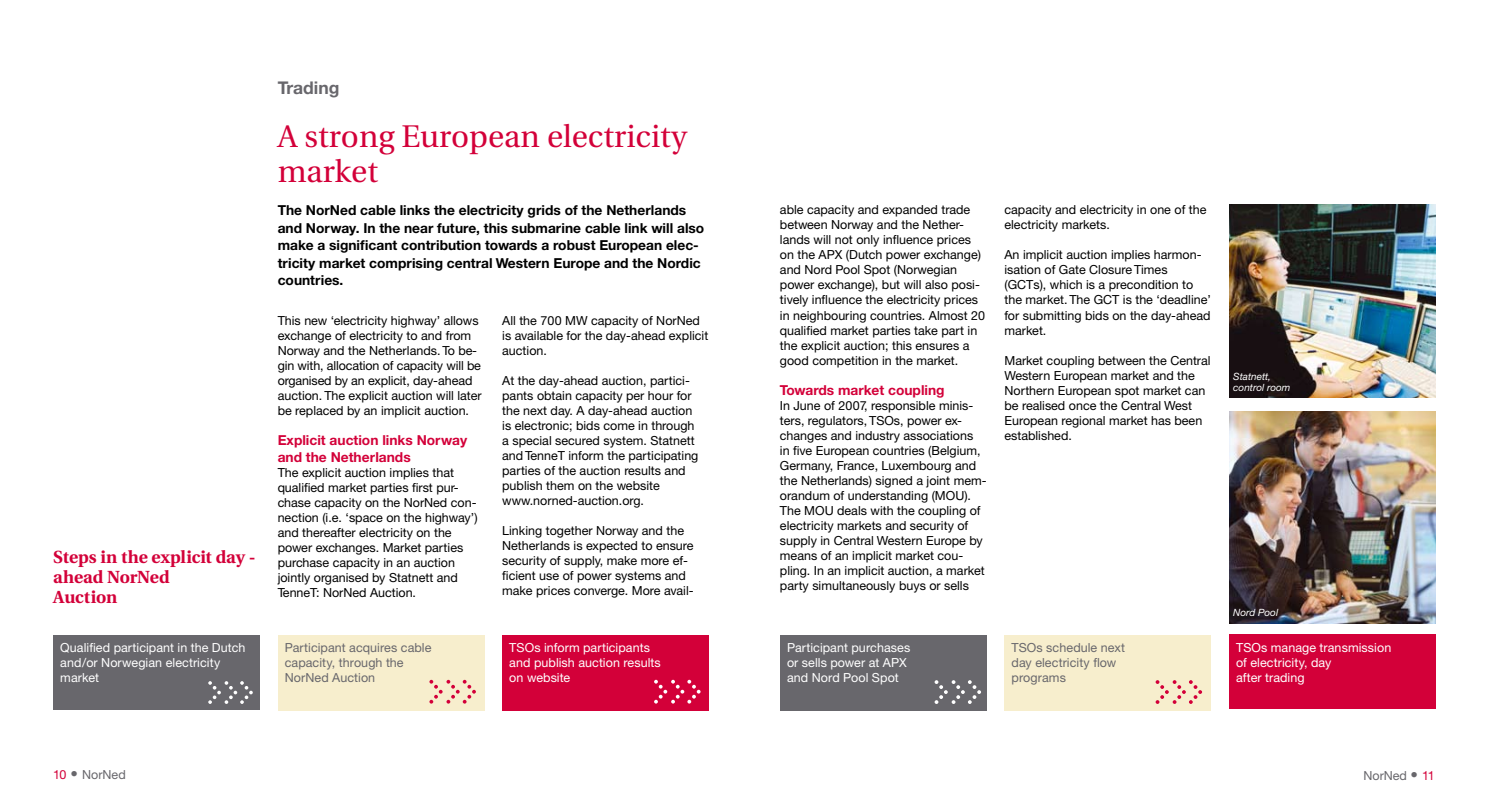
<style>
.page{position:relative;width:1489px;height:798px;background:#fff}
.page>*{position:absolute;margin:0;border:0;box-sizing:border-box;transform-origin:0 0}
.t1{font:31.25px/35px "Utopia";color:#d30039}
.t2{font:700 17.5px/20px "Utopia";letter-spacing:-.005em;color:#d30039}
.t3{font:700 17.5px "Helvetica Neue CE";color:#68676c}
.t4{font:700 13.75px/17.5px "Helvetica Neue CE";color:#000}
.t5{font:700 13.75px/17.5px "Helvetica Neue CE";color:#d30039}
.t6{font:12.5px/15px "Helvetica Neue CE";color:#000}
.t7{font:12.5px/15px "Helvetica Neue CE";letter-spacing:.005em;color:#fff}
.t8{font:12.5px/15px "Helvetica Neue CE";letter-spacing:.005em;color:#68676c}
.t9{font:italic 10px/11.2px "Helvetica Neue CE";color:#fff}
.s1{color:#d30039}
.s2{font-size:15px}
</style>
<div class="page">
<div style="left:1228px;top:634px;width:207px;height:75px;background:#d30039"></div>
<div style="left:278px;top:634px;width:206px;height:76px;background:#f7eecd"></div>
<div style="left:502px;top:634px;width:207px;height:76px;background:#d30039"></div>
<div style="left:1004px;top:635px;width:207px;height:75px;background:#f7eecd"></div>
<div style="left:780px;top:634px;width:206px;height:76px;background:#68676c"></div>
<div style="left:53px;top:635px;width:207px;height:74px;background:#68676c"></div>
<svg style="left:208px;top:681px;width:45px;height:22px"></svg>
<svg style="left:429px;top:679px;width:47px;height:24px"></svg>
<svg style="left:654px;top:679px;width:46px;height:24px"></svg>
<svg style="left:1155px;top:680px;width:46px;height:23px"></svg>
<svg style="left:934px;top:680px;width:47px;height:23px"></svg>
<img style="left:1229px;top:204px;width:206px;height:193px">
<img style="left:1229px;top:411px;width:206px;height:212px">
<h2 class="t3" style="left:278px;top:77px;width:63px">Trading</h2>
<h2 class="t2" style="left:53px;top:546px;width:204px">Steps in the explicit day - ahead NorNed<br>Auction</h2>
<p class="t7" style="left:60px;top:640px;width:187px">Qualified participant in the Dutch and/or Norwegian electricity market</p>
<h1 class="t1" style="left:278px;top:119px;width:410px">A strong European electricity market</h1>
<p class="t4" style="left:278px;top:202px;width:428px">The NorNed cable links the electricity grids of the Netherlands and Norway. In the near future, this submarine cable link will also make a significant contribution towards a robust European elec&shy;tricity market comprising central Western Europe and the Nordic countries.</p>
<p class="t6" style="left:278px;top:312px;width:205px">This new ‘electricity highway’ allows exchange of electricity to and from Norway and the Netherlands. To be&shy;gin with, allocation of capacity will be organised by an explicit, day-ahead auction. The explicit auction will later be replaced by an implicit auction.</p>
<p class="t5" style="left:278px;top:431px;width:191px">Explicit auction links Norway and the Netherlands</p>
<p class="t6" style="left:278px;top:465px;width:201px">The explicit auction implies that qualified market parties first pur&shy;chase capacity on the NorNed con&shy;nection (i.e. ‘space on the highway’) and thereafter electricity on the power exchanges. Market parties purchase capacity in an auction jointly organised by Statnett and TenneT: NorNed Auction.</p>
<p class="t6" style="left:502px;top:312px;width:207px">All the 700 MW capacity of NorNed is available for the day-ahead explicit auction.</p>
<p class="t6" style="left:502px;top:372px;width:198px">At the day-ahead auction, partici&shy;pants obtain capacity per hour for the next day. A day-ahead auction is electronic; bids come in through a special secured system. Statnett and TenneT inform the participating parties of the auction results and publish them on the website www.norned-auction.org.</p>
<p class="t6" style="left:502px;top:522px;width:193px">Linking together Norway and the Netherlands is expected to ensure security of supply, make more ef&shy;ficient use of power systems and make prices converge. More avail-</p>
<p class="t6" style="left:780px;top:202px;width:207px">able capacity and expanded trade between Norway and the Nether&shy;lands will not only influence prices on the APX (Dutch power exchange) and Nord Pool Spot (Norwegian power exchange), but will also posi&shy;tively influence the electricity prices in neighbouring countries. Almost 20 qualified market parties take part in the explicit auction; this ensures a good competition in the market.</p>
<p class="t5" style="left:780px;top:381px;width:166px">Towards market coupling</p>
<p class="t6" style="left:780px;top:397px;width:208px">In June of 2007, responsible minis&shy;ters, regulators, TSOs, power ex&shy;changes and industry associations<br>in five European countries (Belgium, Germany, France, Luxembourg and the Netherlands) signed a joint mem&shy;orandum of understanding (MOU).<br>The MOU deals with the coupling of electricity markets and security of supply in Central Western Europe by means of an implicit market cou&shy;pling. In an implicit auction, a market party simultaneously buys or sells</p>
<p class="t6" style="left:1004px;top:202px;width:203px">capacity and electricity in one of the electricity markets.</p>
<p class="t6" style="left:1004px;top:247px;width:208px">An implicit auction implies harmon&shy;isation of Gate Closure Times (GCTs), which is a precondition to the market. The GCT is the ‘deadline’ for submitting bids on the day-ahead market.</p>
<p class="t6" style="left:1004px;top:352px;width:208px">Market coupling between the Central<br>Western European market and the<br>Northern European spot market can be realised once the Central West<br>European regional market has been established.</p>
<p class="t8" style="left:285px;top:639px;width:148px">Participant acquires cable capacity, through the<br>NorNed Auction</p>
<p class="t7" style="left:509px;top:639px;width:153px">TSOs inform participants and publish auction results on website</p>
<p class="t8" style="left:1011px;top:640px;width:115px">TSOs schedule next day electricity flow programs</p>
<p class="t7" style="left:787px;top:639px;width:125px">Participant purchases or sells power at APX and Nord Pool Spot</p>
<p class="t9" style="left:1233px;top:370px;width:59px">Statnett, control room</p>
<p class="t9" style="left:1233px;top:606px;width:46px">Nord Pool</p>
<p class="t7" style="left:1235px;top:639px;width:157px">TSOs manage transmission of electricity, day<br>after trading</p>
<p class="t8" style="left:53px;top:767px;width:74px"><span class="s1">10</span> <span class="s2">•</span> NorNed</p>
<p class="t8" style="left:1363px;top:768px;width:73px">NorNed <span class="s2">•</span> <span class="s1">11</span></p>
</div>
